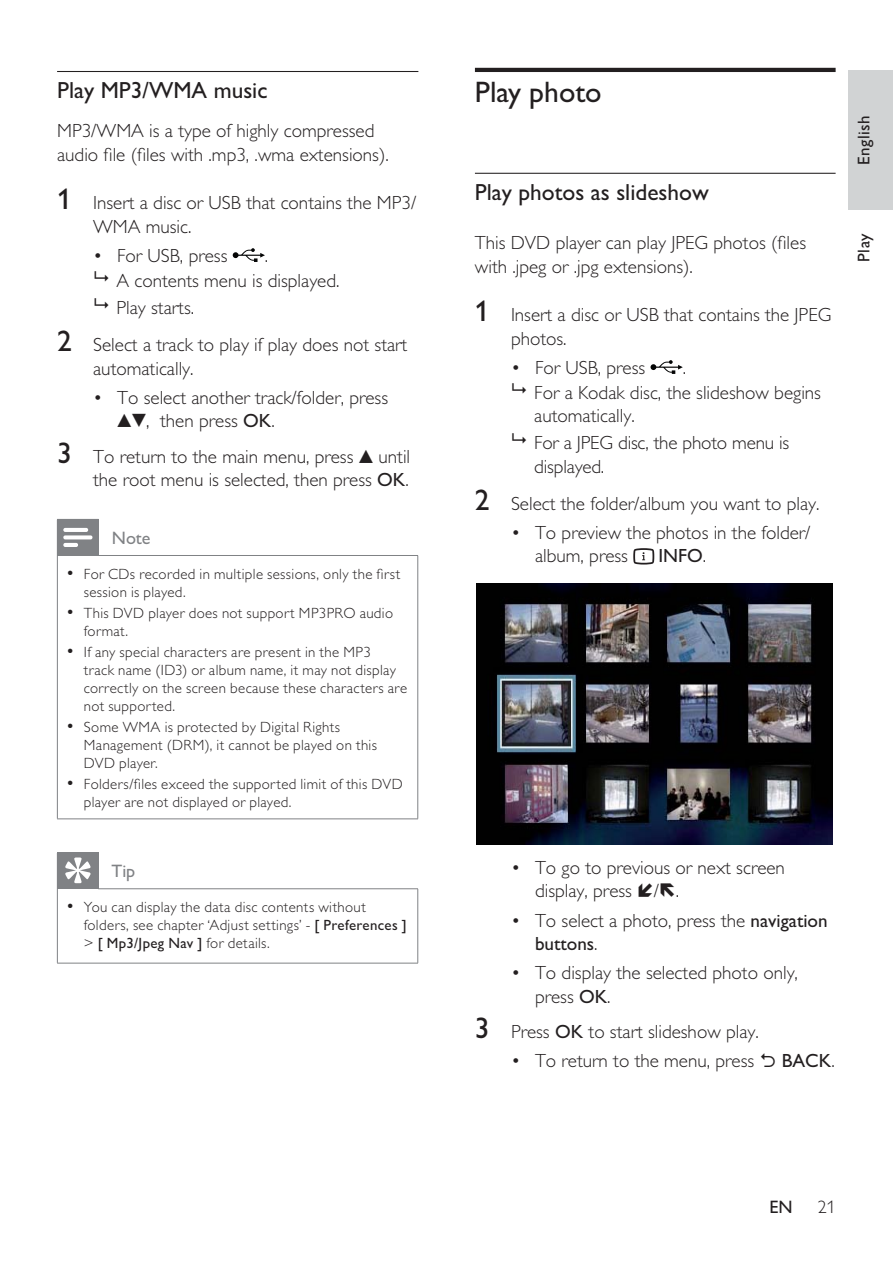
<style>
.page{position:relative;width:893px;height:1263px;background:#fff}
.page>*{position:absolute;margin:0;border:0;box-sizing:border-box;transform-origin:0 0}
.t1{font:29.7px "Gill Sans Alt One WGL";color:#231f20}
.t2{font:23.25px "Gill Sans Alt One WGL";color:#231f20}
.t3{font:19.05px/23.2px "Gill Sans Alt One WGL Light";color:#231f20}
.t4{font:19.05px "Gill Sans Alt One WGL";color:#231f20}
.t5{font:18px "Gill Sans Alt One WGL";color:#808285}
.t6{font:18px "Gill Sans Alt One WGL";color:#231f20}
.t7{font:18px "Gill Sans Alt One WGL Light";color:#231f20}
.t8{font:16.95px "Gill Sans Std";letter-spacing:.025em;color:#231f20}
.t9{font:14.85px/18px "Gill Sans Alt One WGL Light";letter-spacing:.025em;color:#231f20}
.t10{font:14.85px "Gill Sans Alt One WGL";letter-spacing:.025em;color:#231f20}
.s1{font-family:"Gill Sans Alt One WGL";font-size:29.7px}
.s2{font-family:"Sony PS Common"}
.s3{font-family:"Gill Sans Alt One WGL"}
.s4{font-size:18px}
.s5{font-family:"Gill Sans Alt One WGL Light"}
</style>
<div class="page">
<div style="left:848px;top:70px;width:45px;height:140px;background:#d1d3d4"></div>
<hr style="left:57px;top:71px;width:361px;height:1px;background:#231f20">
<svg style="left:233px;top:248px;width:32px;height:14px"></svg>
<div style="left:57px;top:519px;width:41px;height:36px;background:#808285"></div>
<hr style="left:57px;top:519px;width:42px;height:1px;background:#808285">
<hr style="left:98px;top:520px;width:1px;height:35px;background:#808285">
<hr style="left:98px;top:555px;width:320px;height:1px;background:#808285">
<hr style="left:57px;top:555px;width:1px;height:264px;background:#808285">
<hr style="left:417px;top:556px;width:1px;height:263px;background:#808285">
<hr style="left:57px;top:819px;width:361px;height:1px;background:#808285">
<svg style="left:63px;top:528px;width:29px;height:19px"></svg>
<div style="left:57px;top:853px;width:41px;height:36px;background:#808285"></div>
<hr style="left:57px;top:852px;width:42px;height:1px;background:#808285">
<hr style="left:98px;top:853px;width:1px;height:36px;background:#808285">
<hr style="left:98px;top:889px;width:320px;height:1px;background:#808285">
<hr style="left:57px;top:889px;width:1px;height:74px;background:#808285">
<hr style="left:417px;top:889px;width:1px;height:74px;background:#808285">
<hr style="left:57px;top:963px;width:361px;height:1px;background:#808285">
<svg style="left:65px;top:858px;width:26px;height:25px"></svg>
<hr style="left:475px;top:68px;width:360px;height:4px;background:#231f20">
<hr style="left:475px;top:173px;width:360px;height:1px;background:#231f20">
<svg style="left:650px;top:360px;width:33px;height:14px"></svg>
<svg style="left:633px;top:548px;width:21px;height:17px"></svg>
<img style="left:476px;top:584px;width:357px;height:261px">
<p class="t2" style="left:57px;top:82px;width:212px">Play MP3/WMA music</p>
<p class="t3" style="left:57px;top:122px;width:333px">MP3/WMA is a type of highly compressed audio -le (-les with .mp3, .wma extensions).</p>
<p class="t3" style="left:93px;top:193px;width:325px;text-indent:-36px"><span class="s1">1</span> Insert a disc or USB that contains the MP3/<br>WMA music.</p>
<p class="t3" style="left:93px;top:246px;width:136px">• For USB, press</p>
<p class="t3" style="left:116px;top:245px;width:225px;line-height:25.2px;text-indent:148px">.<br>A contents menu is displayed.</p>
<p class="t3" style="left:57px;top:291px;width:352px;line-height:37.2px;text-indent:59px">Play starts.<br><span class="s1">2</span> Select a track to play if play does not start</p>
<p class="t3" style="left:93px;top:359px;width:102px">automatically.</p>
<p class="t3" style="left:117px;top:388px;width:272px;text-indent:-24px">• To select another track/folder, press <span class="s2">vV</span>, then press <span class="s3">OK</span>.</p>
<p class="t3" style="left:57px;top:447px;width:355px;text-align:right"><span class="s1">3</span> To return to the main menu, press <span class="s2">v</span> until the root menu is selected, then press <span class="s3">OK</span>.</p>
<p class="t5" style="left:112px;top:531px;width:40px">Note</p>
<p class="t9" style="left:84px;top:566px;width:318px;text-indent:-18px"><span class="s4">•</span> For CDs recorded in multiple sessions, only the -rst session is played.</p>
<p class="t9" style="left:84px;top:605px;width:311px;text-indent:-18px"><span class="s4">•</span> This DVD player does not support MP3PRO audio format.</p>
<p class="t9" style="left:84px;top:644px;width:325px;text-indent:-18px"><span class="s4">•</span> If any special characters are present in the MP3<br>track name (ID3) or album name, it may not display correctly on the screen because these characters are not supported.</p>
<p class="t9" style="left:84px;top:719px;width:295px;text-indent:-18px"><span class="s4">•</span> Some WMA is protected by Digital Rights<br>Management (DRM), it cannot be played on this<br>DVD player.</p>
<p class="t9" style="left:84px;top:776px;width:320px;text-indent:-18px"><span class="s4">•</span> Folders/-les exceed the supported limit of this DVD player are not displayed or played.</p>
<p class="t5" style="left:111px;top:865px;width:25px">Tip</p>
<p class="t9" style="left:84px;top:900px;width:324px;text-indent:-18px"><span class="s4">•</span> You can display the data disc contents without folders, see chapter ‘Adjust settings’ - <span class="s3">[ Preferences ]</span></p>
<p class="t10" style="left:84px;top:938px;width:187px"><span class="s5">&gt;</span> [ Mp3/Jpeg Nav ] <span class="s5">for details.</span></p>
<h1 class="t1" style="left:475px;top:82px;width:128px">Play photo</h1>
<p class="t2" style="left:475px;top:184px;width:235px">Play photos as slideshow</p>
<p class="t3" style="left:475px;top:233px;width:333px">This DVD player can play JPEG photos (-les with .jpeg or .jpg extensions).</p>
<p class="t3" style="left:511px;top:305px;width:322px;text-indent:-36px"><span class="s1">1</span> Insert a disc or USB that contains the JPEG photos.</p>
<p class="t3" style="left:511px;top:358px;width:136px">• For USB, press</p>
<p class="t3" style="left:534px;top:357px;width:288px;line-height:25.2px;text-indent:148px">.<br>For a Kodak disc, the slideshow begins</p>
<p class="t3" style="left:534px;top:405px;width:256px;line-height:27px">automatically.<br>For a JPEG disc, the photo menu is</p>
<p class="t3" style="left:475px;top:450px;width:346px;line-height:37.2px;text-indent:59px">displayed.<br><span class="s1">2</span> Select the folder/album you want to play.</p>
<p class="t3" style="left:535px;top:523px;width:277px;text-indent:-24px">• To preview the photos in the folder/ album, press</p>
<p class="t4" style="left:658px;top:549px;width:49px">INFO<span class="s5">.</span></p>
<p class="t8" style="left:858px;top:165px;width:51px;rotate:-90deg">English</p>
<p class="t8" style="left:858px;top:262px;width:30px;rotate:-90deg">Play</p>
<p class="t3" style="left:535px;top:858px;width:251px;text-indent:-24px">• To go to previous or next screen display, press / .</p>
<p class="t3" style="left:511px;top:911px;width:318px">• To select a photo, press the <span class="s3">navigation</span></p>
<p class="t4" style="left:535px;top:937px;width:64px">buttons<span class="s5">.</span></p>
<p class="t3" style="left:535px;top:963px;width:264px;text-indent:-24px">• To display the selected photo only, press <span class="s3">OK</span>.</p>
<p class="t3" style="left:475px;top:1022px;width:285px"><span class="s1">3</span> Press <span class="s3">OK</span> to start slideshow play.</p>
<p class="t3" style="left:511px;top:1051px;width:245px">• To return to the menu, press</p>
<p class="t4" style="left:782px;top:1054px;width:54px">BACK<span class="s5">.</span></p>
<p class="t6" style="left:769px;top:1201px;width:25px">EN</p>
<p class="t7" style="left:818px;top:1201px;width:20px">21</p>
</div>
